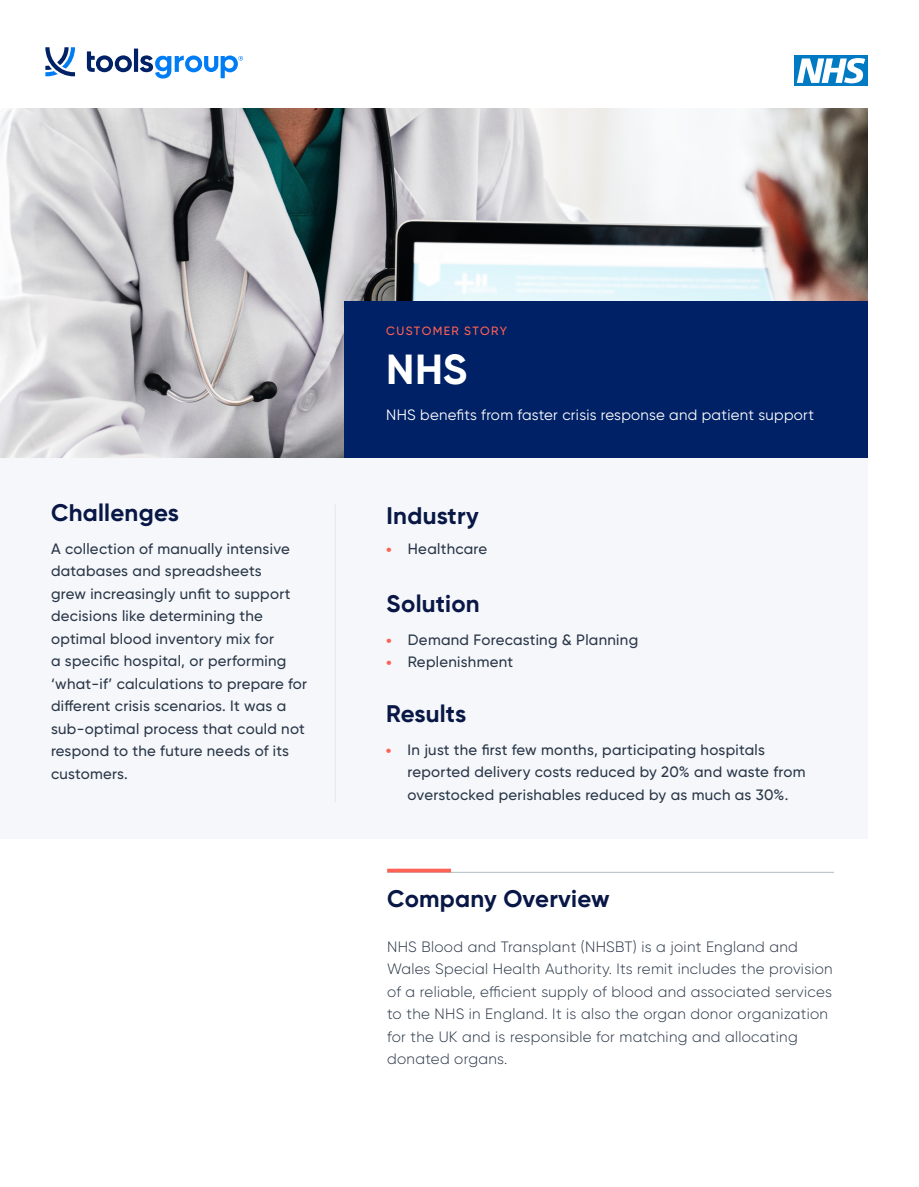
<style>
.page{position:relative;width:919px;height:1187px;background:#fff}
.page>*{position:absolute;margin:0;border:0;box-sizing:border-box;transform-origin:0 0}
.t1{font:700 42px "Gilroy";color:#fff}
.t2{font:700 24px "Gilroy";letter-spacing:.01em;color:#081745}
.t3{font:500 15px/22.5px "Gilroy";letter-spacing:.02em;color:#293647}
.t4{font:300 15px/22.5px "Gilroy";letter-spacing:.02em;color:#293647}
.t5{font:15px "Gilroy";letter-spacing:.02em;color:#fff}
.t6{font:500 12px "Gilroy";letter-spacing:.11em;color:#ff6154}
.s1{font-weight:800;font-size:12px;color:#ff6154}
</style>
<div class="page">
<img style="left:0;top:108px;width:867px;height:350px">
<div style="left:344px;top:301px;width:523px;height:157px;background:#002166"></div>
<div style="left:0;top:458px;width:867px;height:381px;background:#f5f7fa"></div>
<div style="left:794px;top:56px;width:73px;height:30px;background:#007ac2"></div>
<svg style="left:796px;top:58px;width:69px;height:25px"></svg>
<hr style="left:387px;top:872px;width:446px;height:1px;background:#b0bac4">
<svg style="left:387px;top:868px;width:64px;height:4px"></svg>
<hr style="left:335px;top:504px;width:1px;height:297px;background:#dee6ed">
<svg style="left:87px;top:51px;width:45px;height:21px"></svg>
<hr style="left:134px;top:49px;width:4px;height:23px;background:#002166">
<svg style="left:45px;top:47px;width:30px;height:29px"></svg>
<svg style="left:140px;top:55px;width:103px;height:23px"></svg>
<p class="t6" style="left:386px;top:324px;width:122px">CUSTOMER STORY</p>
<h1 class="t1" style="left:386px;top:343px;width:83px">NHS</h1>
<p class="t5" style="left:386px;top:405px;width:429px">NHS benefits from faster crisis response and patient support</p>
<h2 class="t2" style="left:51px;top:497px;width:129px">Challenges</h2>
<h2 class="t2" style="left:386px;top:500px;width:94px">Industry</h2>
<p class="t3" style="left:51px;top:537px;width:258px">A collection of manually intensive databases and spreadsheets<br>grew increasingly unfit to support decisions like determining the optimal blood inventory mix for<br>a specific hospital, or performing ‘what-if’ calculations to prepare for different crisis scenarios. It was a sub-optimal process that could not respond to the future needs of its customers.</p>
<p class="t3" style="left:386px;top:537px;width:102px"><span class="s1">•</span> Healthcare</p>
<h2 class="t2" style="left:386px;top:588px;width:95px">Solution</h2>
<p class="t3" style="left:386px;top:627px;width:253px"><span class="s1">•</span> Demand Forecasting &amp; Planning</p>
<p class="t3" style="left:386px;top:650px;width:128px"><span class="s1">•</span> Replenishment</p>
<h2 class="t2" style="left:386px;top:698px;width:81px">Results</h2>
<p class="t3" style="left:407px;top:738px;width:399px;text-indent:-21px"><span class="s1">•</span> In just the first few months, participating hospitals reported delivery costs reduced by 20% and waste from overstocked perishables reduced by as much as 30%.</p>
<h2 class="t2" style="left:387px;top:883px;width:224px">Company Overview</h2>
<p class="t4" style="left:387px;top:934px;width:447px">NHS Blood and Transplant (NHSBT) is a joint England and Wales Special Health Authority. Its remit includes the provision of a reliable, efficient supply of blood and associated services to the NHS in England. It is also the organ donor organization for the UK and is responsible for matching and allocating donated organs.</p>
</div>
